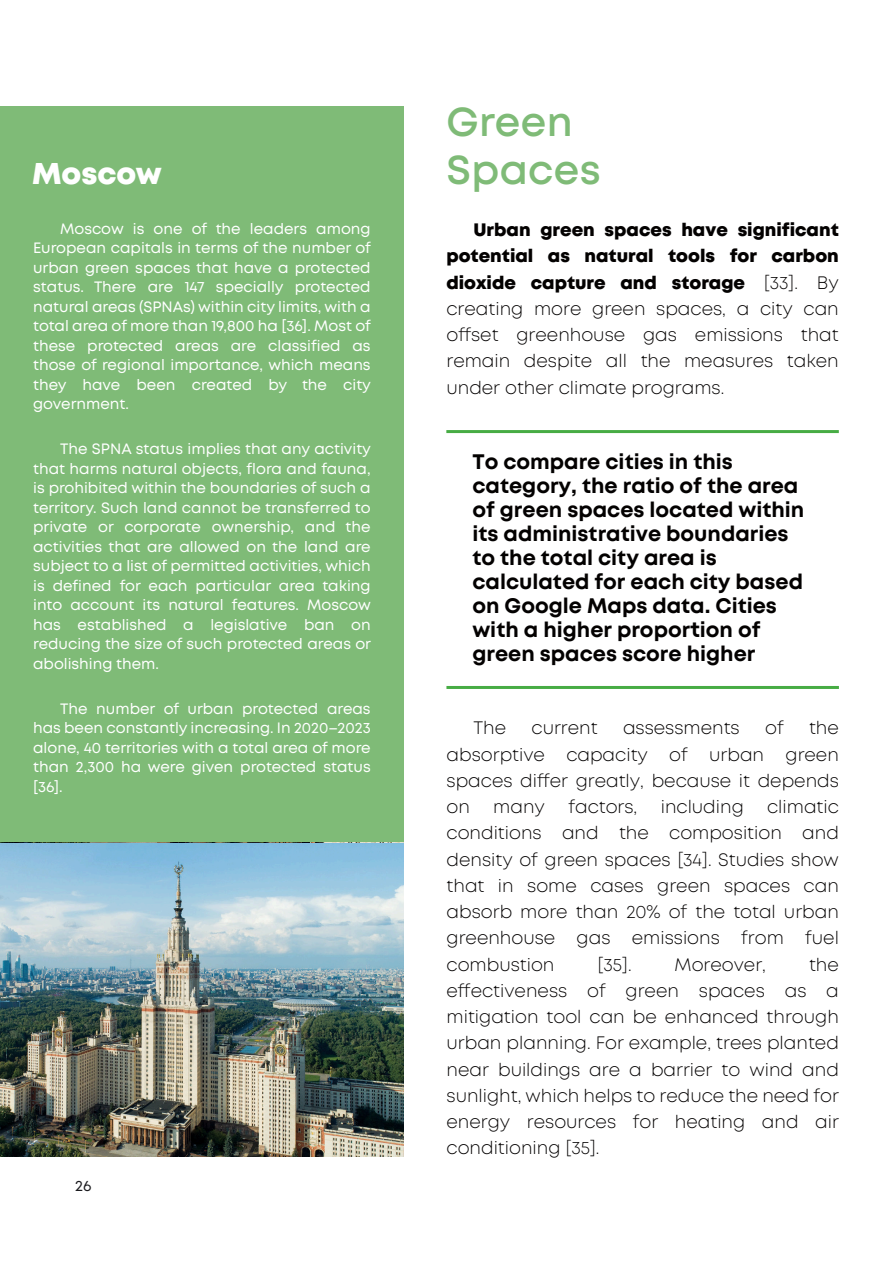
<style>
.page{position:relative;width:893px;height:1263px;background:#fff}
.page>*{position:absolute;margin:0;border:0;box-sizing:border-box;transform-origin:0 0}
.t1{font:600 40.5px "Mont";letter-spacing:.01em;color:#7fbb77}
.t2{font:800 30px "Mont";color:#fff}
.t3{font:700 21px/24px "Mont";color:#030100}
.t4{font:300 18px/26.2px "Mont";color:#030100;text-align:justify}
.t5{font:15px/19.5px "Mont";color:#fff;text-align:justify}
.t6{font:15px "Mont";color:#1b1b1f}
.s1{font-weight:800}
</style>
<div class="page">
<div style="left:0;top:106px;width:404px;height:1051px;background:#7fbb77"></div>
<hr style="left:446px;top:430px;width:393px;height:3px;background:#47ac44">
<hr style="left:446px;top:686px;width:393px;height:3px;background:#47ac44">
<img style="left:0;top:842px;width:404px;height:315px">
<h1 class="t1" style="left:446px;top:106px;width:128px">Green</h1>
<h2 class="t2" style="left:32px;top:162px;width:131px">Moscow</h2>
<h1 class="t1" style="left:446px;top:155px;width:156px">Spaces</h1>
<p class="t5" style="left:33px;top:220px;width:339px;text-indent:27px">Moscow is one of the leaders among European capitals in terms of the number of urban green spaces that have a protected status. There are 147 specially protected natural areas (SPNAs) within city limits, with a total area of more than 19,800 ha [36]. Most of these protected areas are classified as those of regional importance, which means they have been created by the city government.</p>
<p class="t5" style="left:33px;top:440px;width:339px;text-indent:27px">The SPNA status implies that any activity that harms natural objects, flora and fauna, is prohibited within the boundaries of such a territory. Such land cannot be transferred to private or corporate ownership, and the activities that are allowed on the land are subject to a list of permitted activities, which is defined for each particular area taking into account its natural features. Moscow has established a legislative ban on reducing the size of such protected areas or abolishing them.</p>
<p class="t5" style="left:33px;top:700px;width:339px;text-indent:27px">The number of urban protected areas has been constantly increasing. In 2020–2023 alone, 40 territories with a total area of more than 2,300 ha were given protected status [36].</p>
<p class="t6" style="left:75px;top:1180px;width:18px">26</p>
<p class="t4" style="left:446px;top:218px;width:394px;text-indent:27px"><span class="s1">Urban green spaces have significant potential as natural tools for carbon dioxide capture and storage</span> [33]. By creating more green spaces, a city can offset greenhouse gas emissions that remain despite all the measures taken under other climate programs.</p>
<p class="t3" style="left:472px;top:451px;width:333px">To compare cities in this category, the ratio of the area of green spaces located within its administrative boundaries to the total city area is calculated for each city based on Google Maps data. Cities with a higher proportion of green spaces score higher</p>
<p class="t4" style="left:474px;top:716px;width:34px">The</p>
<p class="t4" style="left:532px;top:716px;width:68px">current</p>
<p class="t4" style="left:623px;top:716px;width:118px">assessments</p>
<p class="t4" style="left:765px;top:716px;width:20px">of</p>
<p class="t4" style="left:447px;top:716px;width:394px;text-indent:363px">the absorptive capacity of urban green spaces differ greatly, because it depends on</p>
<p class="t4" style="left:493px;top:795px;width:53px">many</p>
<p class="t4" style="left:568px;top:795px;width:71px">factors,</p>
<p class="t4" style="left:661px;top:795px;width:85px">including</p>
<p class="t4" style="left:447px;top:795px;width:394px;text-indent:321px">climatic conditions and the composition and density of green spaces [34]. Studies show that in some cases green spaces can absorb more than 20% of the total urban greenhouse gas emissions from fuel combustion</p>
<p class="t4" style="left:598px;top:953px;width:36px">[35].</p>
<p class="t4" style="left:675px;top:953px;width:93px">Moreover,</p>
<p class="t4" style="left:447px;top:953px;width:394px;text-indent:363px">the effectiveness of green spaces as a mitigation tool can be enhanced through urban planning. For example, trees planted near buildings are a barrier to wind and sunlight, which helps to reduce the need for energy resources for heating and air conditioning [35].</p>
</div>
